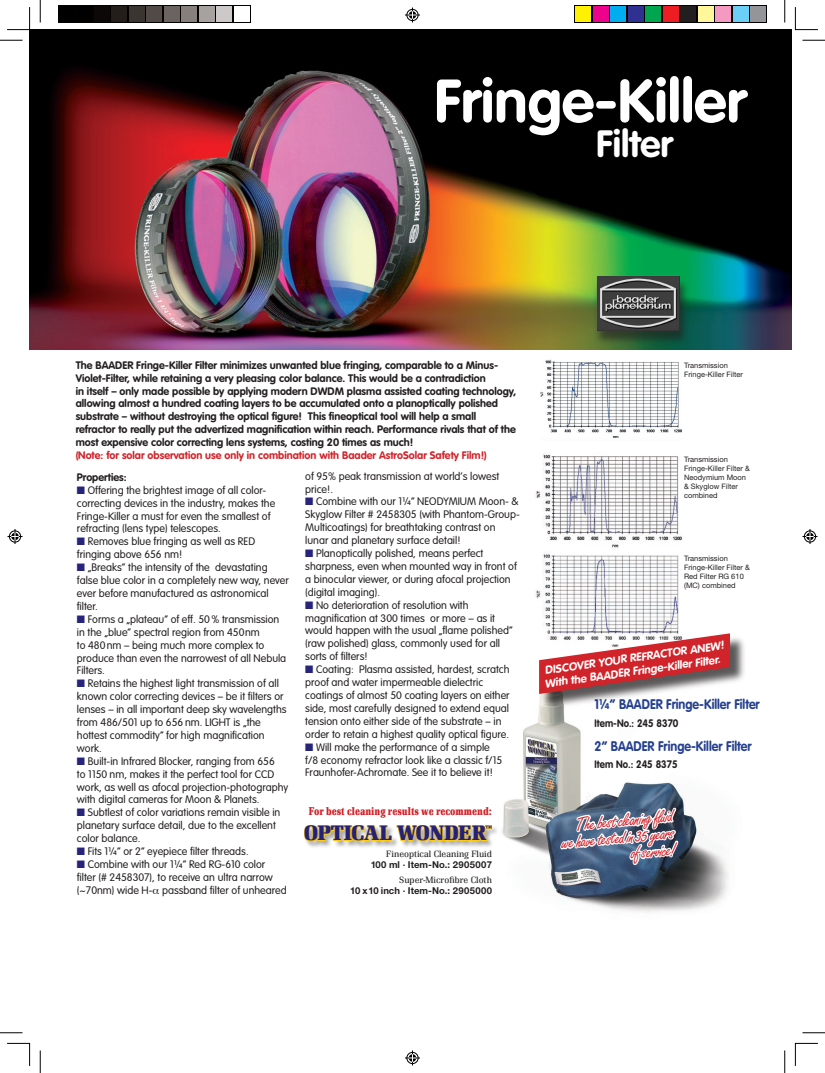
<style>
.page{position:relative;width:825px;height:1073px;background:#fff}
.page>*{position:absolute;margin:0;border:0;box-sizing:border-box;transform-origin:0 0}
.t1{font:700 60px "VAG Rounded";color:#fff}
.t2{font:700 37.5px "VAG Rounded";color:#fff}
.t3{font:700 21.75px "Renault";letter-spacing:-.015em;color:#252178}
.t4{font:19.12px "Freestyle Script";color:#d1232a}
.Beschreibung{font:700 13.75px "VAG Rounded";color:#25408f;scale:.9 1}
.Artikel{font:700 13.75px "VAG Rounded";color:#25408f;scale:.9 1}
.t5{font:700 11.88px "Renault";color:#d1232a;scale:.79 1}
.t6{font:700 11.25px "VAG Rounded";color:#fff}
.t7{font:300 10.75px/12.9px "VAG Rounded";color:#231f20}
.Artikel-2{font:700 10.75px/12.9px "VAG Rounded";color:#231f20}
.Artikel-3{font:700 10.75px "VAG Rounded";color:#231f20;scale:.9 1}
.t8{font:700 9.5px/11.4px "Helvetica Neue";color:#231f20;text-align:right}
.t9{font:300 9.5px/11.4px "Renault";color:#231f20;text-align:right}
.t10{font:7.5px/9px "Helvetica Neue";color:#231f20}
.s1{color:#d1232a}
.s2{font-family:"Helvetica Neue";font-weight:700}
.s3{font-family:"Renault";font-weight:300}
</style>
<div class="page">
<img style="left:30px;top:30px;width:761px;height:319px">
<img style="left:502px;top:695px;width:226px;height:217px">
<svg style="left:558px;top:806px;width:123px;height:60px"></svg>
<div style="left:303px;top:824px;width:196px;height:25px;background:#231f20;opacity:.4"></div>
<svg style="left:303px;top:824px;width:189px;height:25px"></svg>
<img style="left:540px;top:360px;width:142px;height:78px">
<img style="left:535px;top:453px;width:147px;height:95px">
<img style="left:535px;top:553px;width:144px;height:80px">
<div style="left:540px;top:634px;width:207px;height:76px;background:#231f20;opacity:.75"></div>
<svg style="left:539px;top:633px;width:191px;height:61px"></svg>
<div style="left:593px;top:277px;width:98px;height:71px;background:#231f20;opacity:.61"></div>
<img style="left:597px;top:276px;width:82px;height:55px">
<svg style="left:58px;top:5px;width:192px;height:17px"></svg>
<div style="left:59px;top:6px;width:15px;height:15px;background:#000"></div>
<div style="left:77px;top:6px;width:15px;height:15px;background:#000"></div>
<div style="left:94px;top:6px;width:15px;height:15px;background:#0c0806"></div>
<div style="left:112px;top:6px;width:15px;height:15px;background:#241e1b"></div>
<div style="left:129px;top:6px;width:15px;height:15px;background:#3b3532"></div>
<div style="left:147px;top:6px;width:15px;height:15px;background:#524a47"></div>
<div style="left:164px;top:6px;width:15px;height:15px;background:#6b6360"></div>
<div style="left:182px;top:6px;width:15px;height:15px;background:#867f7c"></div>
<div style="left:199px;top:6px;width:15px;height:15px;background:#a7a2a0"></div>
<div style="left:217px;top:6px;width:15px;height:15px;background:#cdc9c8"></div>
<div style="left:234px;top:6px;width:15px;height:15px;background:#fff"></div>
<svg style="left:574px;top:5px;width:193px;height:17px"></svg>
<div style="left:575px;top:6px;width:15px;height:15px;background:#fff101"></div>
<div style="left:593px;top:6px;width:15px;height:15px;background:#ed028c"></div>
<div style="left:610px;top:6px;width:15px;height:15px;background:#00aeef"></div>
<div style="left:628px;top:6px;width:15px;height:15px;background:#2e3092"></div>
<div style="left:645px;top:6px;width:15px;height:15px;background:#00a54f"></div>
<div style="left:663px;top:6px;width:15px;height:15px;background:#ee1d23"></div>
<div style="left:680px;top:6px;width:15px;height:15px;background:#231f20"></div>
<div style="left:698px;top:6px;width:15px;height:15px;background:#fff79a"></div>
<div style="left:715px;top:6px;width:15px;height:15px;background:#f499c2"></div>
<div style="left:733px;top:6px;width:15px;height:15px;background:#6bcff6"></div>
<div style="left:750px;top:6px;width:15px;height:15px;background:#939598"></div>
<svg style="left:40px;top:0;width:1px;height:22px"></svg>
<svg style="left:0;top:40px;width:22px;height:1px"></svg>
<svg style="left:784px;top:0;width:1px;height:22px"></svg>
<svg style="left:802px;top:40px;width:23px;height:1px"></svg>
<svg style="left:40px;top:1050px;width:1px;height:23px"></svg>
<svg style="left:0;top:1032px;width:22px;height:1px"></svg>
<svg style="left:784px;top:1050px;width:1px;height:23px"></svg>
<svg style="left:802px;top:1032px;width:23px;height:1px"></svg>
<svg style="left:7px;top:7px;width:23px;height:23px"></svg>
<svg style="left:795px;top:7px;width:23px;height:23px"></svg>
<svg style="left:7px;top:1043px;width:23px;height:23px"></svg>
<svg style="left:795px;top:1043px;width:23px;height:23px"></svg>
<svg style="left:405px;top:8px;width:15px;height:14px"></svg>
<svg style="left:405px;top:1050px;width:15px;height:15px"></svg>
<svg style="left:8px;top:529px;width:14px;height:15px"></svg>
<svg style="left:802px;top:529px;width:15px;height:15px"></svg>
<p class="t1" style="left:434px;top:66px;width:314px">Fringe-Killer</p>
<p class="t2" style="left:596px;top:121px;width:79px">Filter</p>
<p class="Artikel-2" style="left:76px;top:358px;width:442px">The BAADER Fringe-Killer Filter minimizes unwanted blue fringing, comparable to a Minus-Violet-Filter, while retaining a very pleasing color balance. This would be a contradiction<br>in itself – only made possible by applying modern DWDM plasma assisted coating technology, allowing almost a hundred coating layers to be accumulated onto a planoptically polished substrate – without destroying the optical figure! This fineoptical tool will help a small refractor to really put the advertized magnification within reach. Performance rivals that of the most expensive color correcting lens systems, costing 20 times as much!<br><span class="s1">(Note: for solar observation use only in combination with Baader AstroSolar Safety Film!)</span></p>
<p class="Artikel-2" style="left:77px;top:470px;width:51px">Properties:</p>
<p class="t7" style="left:77px;top:483px;width:200px;text-indent:11px">Offering the brightest image of all color&shy;correcting devices in the industry, makes the Fringe-Killer a must for even the smallest of refracting (lens type) telescopes.</p>
<p class="t7" style="left:77px;top:535px;width:180px;text-indent:11px">Removes blue fringing as well as RED fringing above 656 nm!</p>
<p class="t7" style="left:77px;top:561px;width:213px;text-indent:11px">„Breaks“ the intensity of the devastating false blue color in a completely new way, never ever before manufactured as astronomical filter.</p>
<p class="t7" style="left:77px;top:612px;width:211px;text-indent:11px">Forms a „plateau“ of eff. 50 % transmission in the „blue“ spectral region from 450 nm<br>to 480 nm – being much more complex to produce than even the narrowest of all Nebula Filters.</p>
<p class="t7" style="left:77px;top:677px;width:211px;text-indent:11px">Retains the highest light transmission of all known color correcting devices – be it filters or lenses – in all important deep sky wavelengths from 486/501 up to 656 nm. LIGHT is „the hottest commodity“ for high magnification work.</p>
<p class="t7" style="left:77px;top:754px;width:213px;text-indent:11px">Built-in Infrared Blocker, ranging from 656<br>to 1150 nm, makes it the perfect tool for CCD work, as well as afocal projection-photography with digital cameras for Moon &amp; Planets.</p>
<p class="t7" style="left:77px;top:806px;width:205px;text-indent:11px">Subtlest of color variations remain visible in planetary surface detail, due to the excellent color balance.</p>
<p class="t7" style="left:88px;top:845px;width:162px">Fits 11⁄4” or 2“ eyepiece filter threads.</p>
<p class="t7" style="left:77px;top:857px;width:211px;text-indent:11px">Combine with our 11⁄4” Red RG-610 color filter (# 2458307), to receive an ultra narrow (~70nm) wide H- passband filter of unheared</p>
<p class="t7" style="left:305px;top:469px;width:196px">of 95% peak transmission at world‘s lowest price!.</p>
<p class="t7" style="left:305px;top:495px;width:216px;text-indent:11px">Combine with our 11⁄4” NEODYMIUM Moon- &amp; Skyglow Filter # 2458305 (with Phantom-Group-Multicoatings) for breathtaking contrast on lunar and planetary surface detail!</p>
<p class="t7" style="left:305px;top:547px;width:213px;text-indent:11px">Planoptically polished, means perfect sharpness, even when mounted way in front of a binocular viewer, or during afocal projection (digital imaging).</p>
<p class="t7" style="left:305px;top:598px;width:209px;text-indent:11px">No deterioration of resolution with magnification at 300 times or more – as it would happen with the usual „flame polished“ (raw polished) glass, commonly used for all sorts of filters!</p>
<p class="t7" style="left:305px;top:663px;width:206px;text-indent:11px">Coating: Plasma assisted, hardest, scratch proof and water impermeable dielectric coatings of almost 50 coating layers on either side, most carefully designed to extend equal tension onto either side of the substrate – in order to retain a highest quality optical figure.</p>
<p class="t7" style="left:305px;top:740px;width:198px;text-indent:11px">Will make the performance of a simple f/8 economy refractor look like a classic f/15<br>Fraunhofer-Achromate. See it to believe it!</p>
<p class="t5" style="left:309px;top:804px;width:233px">For best cleaning results we recommend:</p>
<p class="t3" style="left:304px;top:821px;width:184px">OPTICAL WONDER</p>
<p class="t9" style="left:371px;top:848px;width:122px">Fineoptical Cleaning Fluid<br><span class="s2">100 ml · Item-No.: 2905007</span></p>
<p class="t8" style="left:350px;top:873px;width:143px"><span class="s3">Super-Microfibre Cloth<br></span>10 x 10 inch · Item-No.: 2905000</p>
<p class="t10" style="left:684px;top:361px;width:45px">Transmission</p>
<p class="t10" style="left:684px;top:370px;width:61px">Fringe-Killer Filter</p>
<p class="t10" style="left:684px;top:455px;width:45px">Transmission</p>
<p class="t10" style="left:684px;top:464px;width:67px">Fringe-Killer Filter &amp;</p>
<p class="t10" style="left:684px;top:473px;width:63px">Neodymium Moon &amp; Skyglow Filter combined</p>
<p class="t10" style="left:684px;top:554px;width:45px">Transmission</p>
<p class="t10" style="left:684px;top:563px;width:67px">Fringe-Killer Filter &amp;</p>
<p class="t10" style="left:684px;top:572px;width:61px">Red Filter RG 610</p>
<p class="t10" style="left:684px;top:581px;width:53px">(MC) combined</p>
<p class="t6" style="left:544px;top:663px;width:182px;rotate:-8deg">DISCOVER YOUR REFRACTOR ANEW!</p>
<p class="t6" style="left:544px;top:677px;width:178px;rotate:-8deg">With the BAADER Fringe-Killer Filter.</p>
<p class="Beschreibung" style="left:594px;top:696px;width:185px">11⁄4” BAADER Fringe-Killer Filter</p>
<p class="Artikel-3" style="left:594px;top:716px;width:95px">Item-No.: 245 8370</p>
<p class="Artikel" style="left:594px;top:738px;width:176px">2” BAADER Fringe-Killer Filter</p>
<p class="Artikel-3" style="left:594px;top:758px;width:94px">Item No.: 245 8375</p>
<p class="t4" style="left:574px;top:813px;width:99px;rotate:-5deg">The best cleaning fluid</p>
<p class="t4" style="left:560px;top:831px;width:115px;rotate:-5deg">we have tested in 35 years</p>
<p class="t4" style="left:629px;top:841px;width:47px;rotate:-5deg">of service!</p>
</div>
